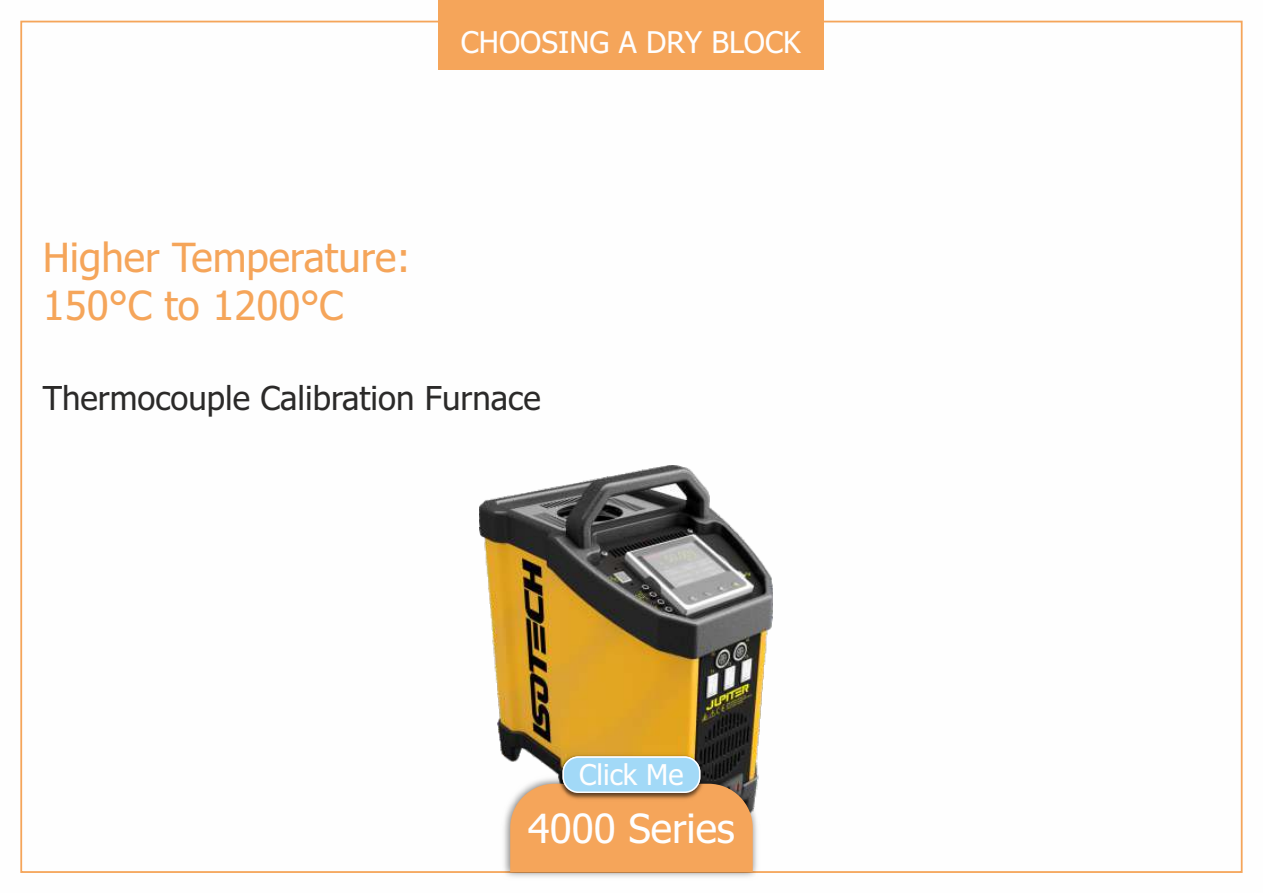
<style>
.page{position:relative;width:1263px;height:893px;background:#fff}
.page>*{position:absolute;margin:0;border:0;box-sizing:border-box;transform-origin:0 0}
.t1{font:40.2px/48.6px "Tahoma";color:#f5a55a}
.t2{font:40.2px "Tahoma";color:#fefefe}
.t3{font:33px "Tahoma";color:#2b2a29}
.t4{font:30px "Tahoma";color:#fefefe}
.t5{font:28.65px "Tahoma";color:#fefefe}
</style>
<div class="page">
<img style="left:479px;top:465px;width:293px;height:305px">
<div style="left:439px;top:0;width:385px;height:69px;background:#f5a55a"></div>
<img style="left:497px;top:770px;width:269px;height:107px">
<div style="left:510px;top:784px;width:243px;height:88px;background:#f5a55a"></div>
<img style="left:557px;top:752px;width:149px;height:3px">
<img style="left:557px;top:755px;width:149px;height:48px">
<div style="left:562px;top:756px;width:138px;height:37px;background:#a2d9f7;border:2px solid #fefefe;border-radius:15px"></div>
<p class="t4" style="left:461px;top:30px;width:342px">CHOOSING A DRY BLOCK</p>
<p class="t1" style="left:43px;top:236px;width:369px">Higher Temperature:<br>150°C to 1200°C</p>
<p class="t3" style="left:43px;top:385px;width:499px">Thermocouple Calibration Furnace</p>
<p class="t5" style="left:579px;top:763px;width:106px">Click Me</p>
<p class="t2" style="left:528px;top:813px;width:208px">4000 Series</p>
</div>
